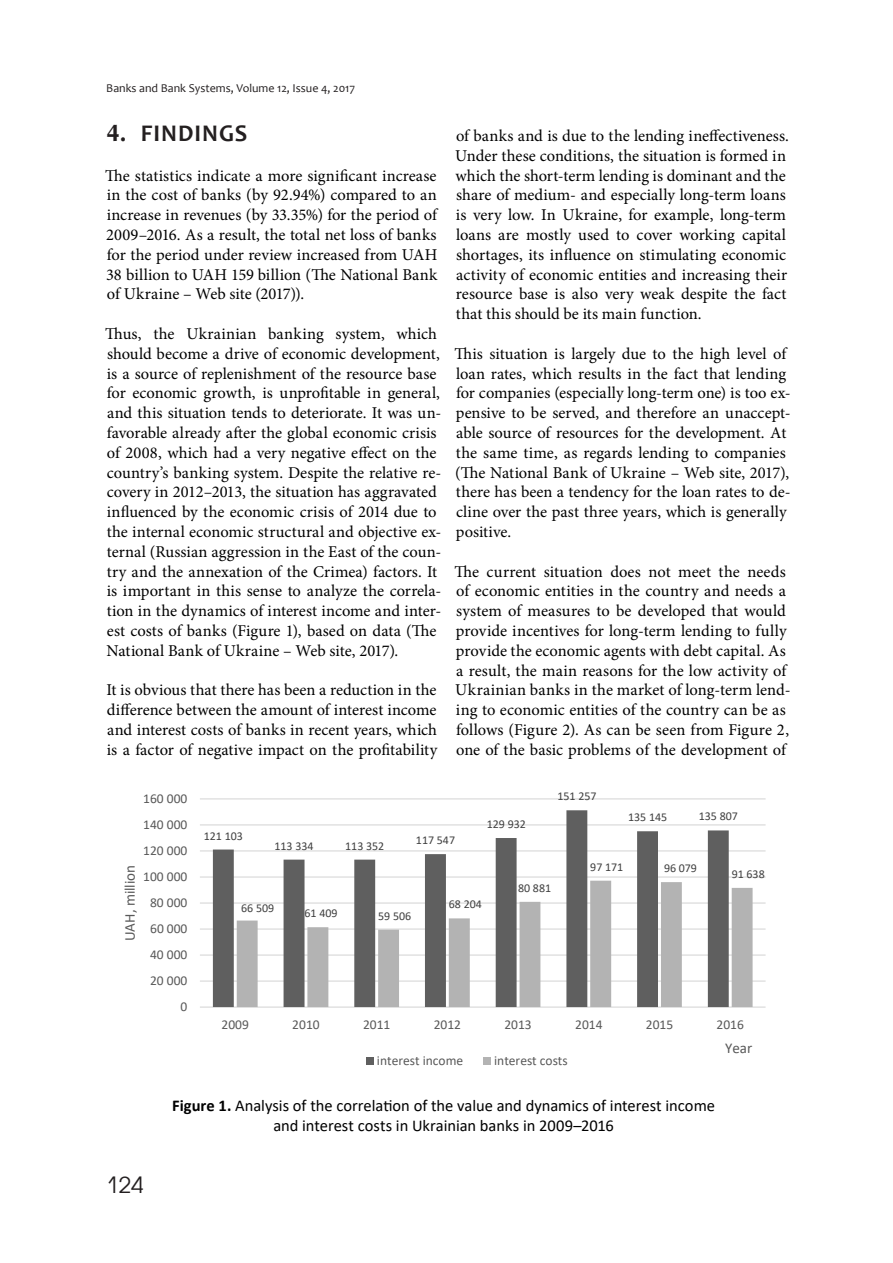
<style>
.page{position:relative;width:893px;height:1263px;background:#fff}
.page>*{position:absolute;margin:0;border:0;box-sizing:border-box;transform-origin:0 0}
.t1{font:700 24px "Candara";letter-spacing:.04em;color:#231f20}
.t2{font:22.5px "Avant Garde Gothic C";color:#231f20}
.t3{font:16.5px/19.8px "Minion Pro";letter-spacing:.005em;color:#000}
.t4{font:16.5px/19.8px "Calibri";letter-spacing:-.005em;color:#000;text-align:center}
.t5{font:15px "Calibri";color:#595959}
.t6{font:13.5px "Calibri";color:#595959}
.t7{font:12px "Calibri";letter-spacing:-.005em;color:#404040}
.t8{font:12px "Candara";color:#231f20}
.s1{font-family:"AG Opus"}
.s2{font-weight:700}
</style>
<div class="page">
<hr style="left:200px;top:1006px;width:566px;height:2px;background:#d9d9d9">
<hr style="left:200px;top:980px;width:566px;height:2px;background:#d9d9d9">
<hr style="left:200px;top:954px;width:566px;height:2px;background:#d9d9d9">
<hr style="left:200px;top:928px;width:566px;height:2px;background:#d9d9d9">
<hr style="left:200px;top:902px;width:566px;height:2px;background:#d9d9d9">
<hr style="left:200px;top:876px;width:566px;height:2px;background:#d9d9d9">
<hr style="left:200px;top:850px;width:566px;height:1px;background:#d9d9d9">
<hr style="left:200px;top:824px;width:566px;height:1px;background:#d9d9d9">
<hr style="left:200px;top:798px;width:566px;height:1px;background:#d9d9d9">
<svg style="left:213px;top:810px;width:516px;height:197px"></svg>
<svg style="left:237px;top:881px;width:516px;height:126px"></svg>
<div style="left:366px;top:1057px;width:8px;height:7px;background:#5f5f5f"></div>
<div style="left:484px;top:1057px;width:7px;height:7px;background:#b3b3b3"></div>
<p class="t8" style="left:106px;top:83px;width:250px">Banks and Bank Systems, Volume 12, Issue 4, 2017</p>
<h1 class="t1" style="left:106px;top:124px;width:142px"><span class="s1">4.</span> FINDINGS</h1>
<p class="t3" style="left:105px;top:167px;width:334px;text-align:justify">The statistics indicate a more significant increase in the cost of banks (by 92.94%) compared to an increase in revenues (by 33.35%) for the period of 2009–2016. As a result, the total net loss of banks for the period under review increased from UAH 38 billion to UAH 159 billion (The National Bank of Ukraine – Web site (2017)).</p>
<p class="t3" style="left:105px;top:325px;width:338px">Thus, the Ukrainian banking system, which should become a drive of economic development, is a source of replenishment of the resource base for economic growth, is unprofitable in general, and this situation tends to deteriorate. It was un&shy;favorable already after the global economic crisis of 2008, which had a very negative effect on the country’s banking system. Despite the relative re&shy;covery in 2012–2013, the situation has aggravated influenced by the economic crisis of 2014 due to the internal economic structural and objective ex&shy;ternal (Russian aggression in the East of the coun&shy;try and the annexation of the Crimea) factors. It is important in this sense to analyze the correla&shy;tion in the dynamics of interest income and inter&shy;est costs of banks (Figure 1), based on data (The National Bank of Ukraine – Web site, 2017).</p>
<p class="t3" style="left:106px;top:682px;width:332px;text-align:justify">It is obvious that there has been a reduction in the difference between the amount of interest income and interest costs of banks in recent years, which is a factor of negative impact on the profitability</p>
<p class="t6" style="left:143px;top:793px;width:46px">160 000</p>
<p class="t6" style="left:143px;top:819px;width:46px">140 000</p>
<p class="t3" style="left:455px;top:127px;width:335px">of banks and is due to the lending ineffectiveness.<br>Under these conditions, the situation is formed in which the short-term lending is dominant and the share of medium- and especially long-term loans is very low. In Ukraine, for example, long-term loans are mostly used to cover working capital shortages, its influence on stimulating economic activity of economic entities and increasing their resource base is also very weak despite the fact that this should be its main function.</p>
<p class="t3" style="left:454px;top:345px;width:338px">This situation is largely due to the high level of loan rates, which results in the fact that lending for companies (especially long-term one) is too ex&shy;pensive to be served, and therefore an unaccept&shy;able source of resources for the development. At the same time, as regards lending to companies (The National Bank of Ukraine – Web site, 2017), there has been a tendency for the loan rates to de&shy;cline over the past three years, which is generally positive.</p>
<p class="t3" style="left:454px;top:563px;width:338px">The current situation does not meet the needs of economic entities in the country and needs a system of measures to be developed that would provide incentives for long-term lending to fully provide the economic agents with debt capital. As a result, the main reasons for the low activity of Ukrainian banks in the market of long-term lend&shy;ing to economic entities of the country can be as follows (Figure 2). As can be seen from Figure 2, one of the basic problems of the development of</p>
<p class="t7" style="left:487px;top:820px;width:41px">129 932</p>
<p class="t7" style="left:557px;top:792px;width:41px">151 257</p>
<p class="t7" style="left:628px;top:813px;width:41px">135 145</p>
<p class="t7" style="left:699px;top:812px;width:41px">135 807</p>
<p class="t6" style="left:143px;top:845px;width:46px">120 000</p>
<p class="t5" style="left:124px;top:941px;width:78px;rotate:-90deg">UAH, million</p>
<p class="t6" style="left:143px;top:871px;width:46px">100 000</p>
<p class="t6" style="left:150px;top:897px;width:39px">80 000</p>
<p class="t6" style="left:150px;top:923px;width:39px">60 000</p>
<p class="t6" style="left:150px;top:949px;width:39px">40 000</p>
<p class="t6" style="left:150px;top:976px;width:39px">20 000</p>
<p class="t6" style="left:181px;top:1002px;width:8px">0</p>
<p class="t7" style="left:204px;top:831px;width:41px">121 103</p>
<p class="t7" style="left:275px;top:841px;width:41px">113 334</p>
<p class="t7" style="left:345px;top:841px;width:41px">113 352</p>
<p class="t7" style="left:416px;top:836px;width:41px">117 547</p>
<p class="t7" style="left:241px;top:904px;width:34px">66 509</p>
<p class="t7" style="left:304px;top:909px;width:34px">61 409</p>
<p class="t7" style="left:378px;top:911px;width:34px">59 506</p>
<p class="t7" style="left:449px;top:900px;width:34px">68 204</p>
<p class="t7" style="left:518px;top:883px;width:34px">80 881</p>
<p class="t7" style="left:590px;top:862px;width:34px">97 171</p>
<p class="t7" style="left:664px;top:864px;width:34px">96 079</p>
<p class="t7" style="left:732px;top:870px;width:34px">91 638</p>
<p class="t6" style="left:222px;top:1019px;width:29px">2009</p>
<p class="t6" style="left:292px;top:1019px;width:29px">2010</p>
<p class="t6" style="left:363px;top:1019px;width:29px">2011</p>
<p class="t6" style="left:434px;top:1019px;width:29px">2012</p>
<p class="t6" style="left:504px;top:1019px;width:29px">2013</p>
<p class="t6" style="left:575px;top:1019px;width:29px">2014</p>
<p class="t6" style="left:646px;top:1019px;width:29px">2015</p>
<p class="t6" style="left:717px;top:1019px;width:29px">2016</p>
<p class="t6" style="left:377px;top:1055px;width:88px">interest income</p>
<p class="t6" style="left:494px;top:1055px;width:75px">interest costs</p>
<p class="t5" style="left:725px;top:1038px;width:29px">Year</p>
<h2 class="t2" style="left:106px;top:1172px;width:39px">124</h2>
<p class="t4" style="left:172px;top:1095px;width:544px"><span class="s2">Figure 1.</span> Analysis of the correlation of the value and dynamics of interest income and interest costs in Ukrainian banks in 2009–2016</p>
</div>
